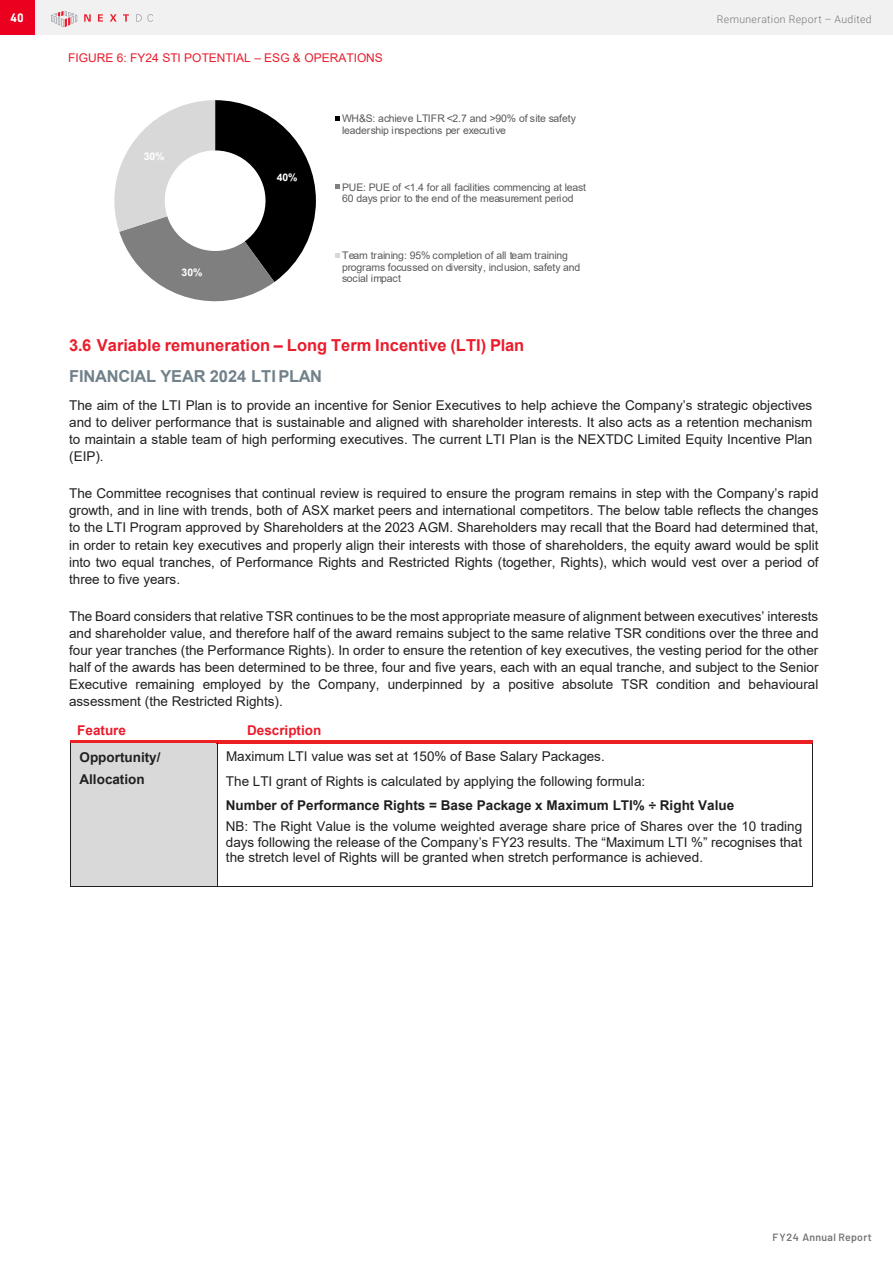
<style>
.page{position:relative;width:893px;height:1263px;background:#fff}
.page>*{position:absolute;margin:0;border:0;box-sizing:border-box;transform-origin:0 0}
.t1{font:700 16.5px/30.9px "Arial";color:#ea1c2c}
.t2{font:13.5px/17.1px "Arial";color:#221f1f;text-align:justify}
.t3{font:700 13.5px/21.5px "Arial";color:#221f1f}
.t4{font:700 13.5px "Arial";color:#ea1c2c}
.t5{font:12px "Arial";color:#ea1c2c}
.t6{font:12px "Bahnschrift";color:#fff}
.t7{font:10.5px/11.7px "Arial";letter-spacing:-.01em;color:#595959}
.t8{font:300 10.5px "Roboto";letter-spacing:.035em;color:#767676}
.t9{font:600 10.5px "Barlow";letter-spacing:.035em;color:#767676}
.t10{font:700 10.5px "Arial";color:#fff}
.s1{color:#eb1f27}
.s2{color:#71818a}
</style>
<div class="page">
<div style="left:71px;top:743px;width:146px;height:143px;background:#d9d9d9"></div>
<hr style="left:71px;top:740px;width:146px;height:3px;background:#ec1f23">
<hr style="left:220px;top:740px;width:592px;height:3px;background:#ec1f23">
<hr style="left:70px;top:743px;width:1px;height:143px;background:#221f1f">
<hr style="left:71px;top:886px;width:146px;height:1px;background:#221f1f">
<hr style="left:217px;top:743px;width:1px;height:143px;background:#221f1f">
<hr style="left:218px;top:886px;width:594px;height:1px;background:#221f1f">
<hr style="left:812px;top:743px;width:1px;height:143px;background:#221f1f">
<svg style="left:114px;top:100px;width:202px;height:202px"></svg>
<svg style="left:335px;top:116px;width:5px;height:5px"></svg>
<svg style="left:335px;top:185px;width:5px;height:4px"></svg>
<svg style="left:335px;top:253px;width:5px;height:5px"></svg>
<div style="left:0;top:0;width:893px;height:34px;background:#f1f1f1"></div>
<div style="left:0;top:0;width:34px;height:34px;background:#eb001f"></div>
<svg style="left:84px;top:14px;width:7px;height:8px"></svg>
<svg style="left:98px;top:14px;width:5px;height:8px"></svg>
<svg style="left:110px;top:14px;width:7px;height:8px"></svg>
<svg style="left:123px;top:14px;width:6px;height:8px"></svg>
<svg style="left:136px;top:14px;width:17px;height:8px"></svg>
<svg style="left:51px;top:11px;width:26px;height:16px"></svg>
<p class="t6" style="left:10px;top:8px;width:15px">40</p>
<p class="t5" style="left:68px;top:50px;width:316px">FIGURE 6: FY24 STI POTENTIAL – ESG &amp; OPERATIONS</p>
<p class="t10" style="left:144px;top:149px;width:22px">30%</p>
<p class="t10" style="left:182px;top:265px;width:22px">30%</p>
<p class="t10" style="left:277px;top:170px;width:22px">40%</p>
<p class="t7" style="left:342px;top:112px;width:235px">WH&amp;S: achieve LTIFR &lt;2.7 and &gt;90% of site safety leadership inspections per executive</p>
<p class="t7" style="left:342px;top:181px;width:245px">PUE: PUE of &lt;1.4 for all facilities commencing at least<br>60 days prior to the end of the measurement period</p>
<p class="t7" style="left:342px;top:249px;width:240px">Team training: 95% completion of all team training programs focussed on diversity, inclusion, safety and social impact</p>
<p class="t8" style="left:717px;top:12px;width:156px">Remuneration Report – Audited</p>
<p class="t1" style="left:69px;top:329px;width:456px"><span class="s1">3.6</span> Variable remuneration – Long Term Incentive (LTI) Plan<br><span class="s2">FINANCIAL YEAR 2024 LTI PLAN</span></p>
<p class="t2" style="left:69px;top:396px;width:745px">The aim of the LTI Plan is to provide an incentive for Senior Executives to help achieve the Company’s strategic objectives and to deliver performance that is sustainable and aligned with shareholder interests. It also acts as a retention mechanism to maintain a stable team of high performing executives. The current LTI Plan is the NEXTDC Limited Equity Incentive Plan (EIP).</p>
<p class="t2" style="left:69px;top:485px;width:751px">The Committee recognises that continual review is required to ensure the program remains in step with the Company’s rapid growth, and in line with trends, both of ASX market peers and international competitors. The below table reflects the changes to the LTI Program approved by Shareholders at the 2023 AGM. Shareholders may recall that the Board had determined that, in order to retain key executives and properly align their interests with those of shareholders, the equity award would be split into two equal tranches, of Performance Rights and Restricted Rights (together, Rights), which would vest over a period of three to five years.</p>
<p class="t2" style="left:69px;top:608px;width:751px">The Board considers that relative TSR continues to be the most appropriate measure of alignment between executives’ interests and shareholder value, and therefore half of the award remains subject to the same relative TSR conditions over the three and four year tranches (the Performance Rights). In order to ensure the retention of key executives, the vesting period for the other half of the awards has been determined to be three, four and five years, each with an equal tranche, and subject to the Senior Executive remaining employed by the Company, underpinned by a positive absolute TSR condition and behavioural assessment (the Restricted Rights).</p>
<p class="t4" style="left:77px;top:721px;width:50px">Feature</p>
<p class="t4" style="left:247px;top:721px;width:76px">Description</p>
<p class="t3" style="left:79px;top:747px;width:83px">Opportunity/<br>Allocation</p>
<p class="t2" style="left:226px;top:744px;width:421px;line-height:24.5px">Maximum LTI value was set at 150% of Base Salary Packages.<br>The LTI grant of Rights is calculated by applying the following formula:</p>
<p class="t3" style="left:226px;top:795px;width:510px">Number of Performance Rights = Base Package x Maximum LTI% ÷ Right Value</p>
<p class="t2" style="left:226px;top:818px;width:578px;line-height:15.6px">NB: The Right Value is the volume weighted average share price of Shares over the 10 trading days following the release of the Company’s FY23 results. The “Maximum LTI %” recognises that the stretch level of Rights will be granted when stretch performance is achieved.</p>
<p class="t9" style="left:773px;top:1229px;width:101px">FY24 Annual Report</p>
</div>
